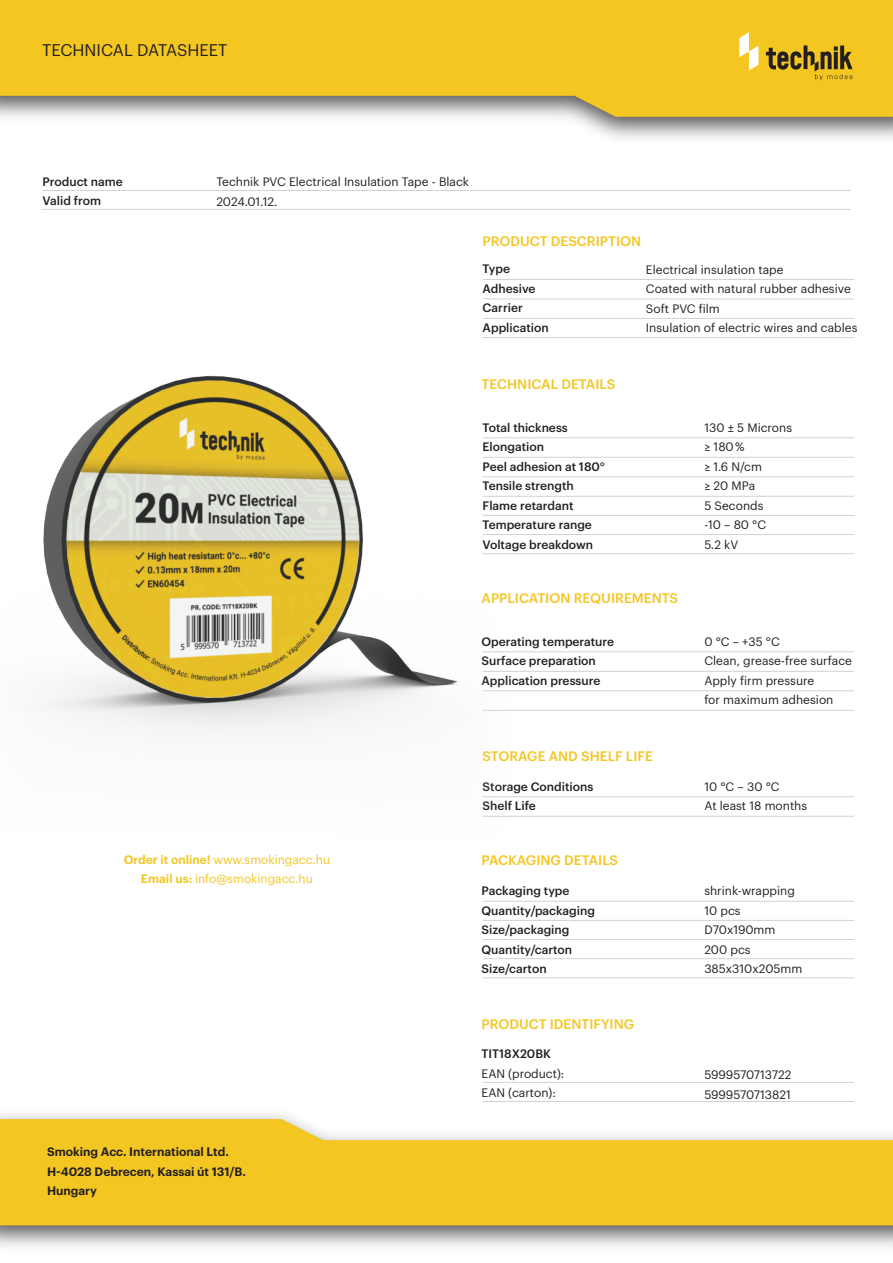
<style>
.page{position:relative;width:893px;height:1263px;background:#fff}
.page>*{position:absolute;margin:0;border:0;box-sizing:border-box;transform-origin:0 0}
.t1{font:16.5px "Graphik";color:#231f20}
.t2{font:500 13.5px "Graphik";color:#f4c622}
.t3{font:12px/19.5px "Graphik";color:#231f20}
.t4{font:500 12px/19.5px "Graphik";color:#231f20}
.t5{font:600 12px/19.5px "Graphik";color:#231f20}
.t6{font:12px/19.5px "Graphik";color:#f4c622;text-align:center}
.s1{font-weight:600}
</style>
<div class="page">
<hr style="left:483px;top:279px;width:371px;height:1px;background:#d1d2d4">
<hr style="left:483px;top:298px;width:371px;height:1px;background:#d1d2d4">
<hr style="left:483px;top:318px;width:371px;height:1px;background:#d1d2d4">
<hr style="left:483px;top:337px;width:371px;height:1px;background:#d1d2d4">
<hr style="left:483px;top:796px;width:371px;height:1px;background:#d1d2d4">
<hr style="left:483px;top:816px;width:371px;height:1px;background:#d1d2d4">
<hr style="left:483px;top:1082px;width:371px;height:1px;background:#d1d2d4">
<hr style="left:483px;top:1101px;width:371px;height:1px;background:#d1d2d4">
<hr style="left:483px;top:437px;width:371px;height:1px;background:#d1d2d4">
<hr style="left:483px;top:457px;width:371px;height:1px;background:#d1d2d4">
<hr style="left:483px;top:476px;width:371px;height:1px;background:#d1d2d4">
<hr style="left:483px;top:496px;width:371px;height:1px;background:#d1d2d4">
<hr style="left:483px;top:515px;width:371px;height:1px;background:#d1d2d4">
<hr style="left:483px;top:534px;width:371px;height:1px;background:#d1d2d4">
<hr style="left:483px;top:553px;width:371px;height:1px;background:#d1d2d4">
<hr style="left:483px;top:651px;width:371px;height:1px;background:#d1d2d4">
<hr style="left:483px;top:901px;width:371px;height:1px;background:#d1d2d4">
<hr style="left:483px;top:920px;width:371px;height:1px;background:#d1d2d4">
<hr style="left:483px;top:939px;width:371px;height:1px;background:#d1d2d4">
<hr style="left:483px;top:958px;width:371px;height:1px;background:#d1d2d4">
<hr style="left:483px;top:977px;width:371px;height:1px;background:#d1d2d4">
<hr style="left:483px;top:671px;width:371px;height:1px;background:#d1d2d4">
<hr style="left:483px;top:690px;width:371px;height:1px;background:#d1d2d4">
<hr style="left:483px;top:710px;width:371px;height:1px;background:#d1d2d4">
<hr style="left:43px;top:190px;width:807px;height:1px;background:#d1d2d4">
<hr style="left:42px;top:209px;width:808px;height:1px;background:#d1d2d4">
<img style="left:0;top:1114px;width:893px;height:133px">
<svg style="left:0;top:1119px;width:893px;height:106px;background:#f4cc3e"></svg>
<svg style="left:0;top:0;width:893px;height:117px;background:#ecc334"></svg>
<svg style="left:739px;top:32px;width:19px;height:38px"></svg>
<svg style="left:766px;top:45px;width:86px;height:35px;background:#ae8e21"></svg>
<img style="left:43px;top:298px;width:474px;height:518px">
<h1 class="t1" style="left:42px;top:37px;width:187px">TECHNICAL DATASHEET</h1>
<p class="t4" style="left:43px;top:171px;width:82px">Product name<br>Valid from</p>
<p class="t3" style="left:216px;top:171px;width:254px">Technik PVC Electrical Insulation Tape - Black<br>2024.01.12.</p>
<p class="t2" style="left:483px;top:231px;width:160px">PRODUCT DESCRIPTION</p>
<p class="t4" style="left:483px;top:258px;width:68px">Type<br>Adhesive<br>Carrier<br>Application</p>
<p class="t3" style="left:646px;top:258px;width:213px">Electrical insulation tape<br>Coated with natural rubber adhesive<br>Soft PVC film<br>Insulation of electric wires and cables</p>
<p class="t2" style="left:482px;top:374px;width:135px">TECHNICAL DETAILS</p>
<p class="t4" style="left:483px;top:417px;width:124px">Total thickness<br>Elongation<br>Peel adhesion at 180°<br>Tensile strength<br>Flame retardant<br>Temperature range<br>Voltage breakdown</p>
<p class="t2" style="left:482px;top:588px;width:198px">APPLICATION REQUIREMENTS</p>
<p class="t4" style="left:482px;top:631px;width:134px">Operating temperature<br>Surface preparation<br>Application pressure</p>
<p class="t3" style="left:704px;top:417px;width:89px">130 ± 5 Microns ≥ 180 %<br>≥ 1.6 N/cm<br>≥ 20 MPa<br>5 Seconds<br>-10 – 80 °C<br>5.2 kV</p>
<p class="t3" style="left:704px;top:631px;width:149px">0 °C – +35 °C<br>Clean, grease-free surface<br>Apply firm pressure<br>for maximum adhesion</p>
<p class="t6" style="left:124px;top:849px;width:208px"><span class="s1">Order it online!</span> www.smokingacc.hu<br><span class="s1">Email us:</span> info@smokingacc.hu</p>
<p class="t2" style="left:483px;top:745px;width:172px">STORAGE AND SHELF LIFE</p>
<p class="t4" style="left:483px;top:776px;width:112px">Storage Conditions<br>Shelf Life</p>
<p class="t2" style="left:482px;top:850px;width:138px">PACKAGING DETAILS</p>
<p class="t4" style="left:482px;top:880px;width:115px">Packaging type<br>Quantity/packaging<br>Size/packaging<br>Quantity/carton<br>Size/carton</p>
<p class="t2" style="left:482px;top:1014px;width:154px">PRODUCT IDENTIFYING</p>
<p class="t3" style="left:704px;top:776px;width:104px">10 °C – 30 °C<br>At least 18 months</p>
<p class="t3" style="left:704px;top:880px;width:100px">shrink-wrapping<br>10 pcs<br>D70x190mm<br>200 pcs<br>385x310x205mm</p>
<p class="t4" style="left:482px;top:1043px;width:71px">TIT18X20BK</p>
<p class="t3" style="left:482px;top:1063px;width:84px">EAN (product):<br>EAN (carton):</p>
<p class="t3" style="left:704px;top:1064px;width:89px">5999570713722<br>5999570713821</p>
<p class="t5" style="left:47px;top:1141px;width:201px">Smoking Acc. International Ltd.<br>H-4028 Debrecen, Kassai út 131/B.<br>Hungary</p>
</div>
